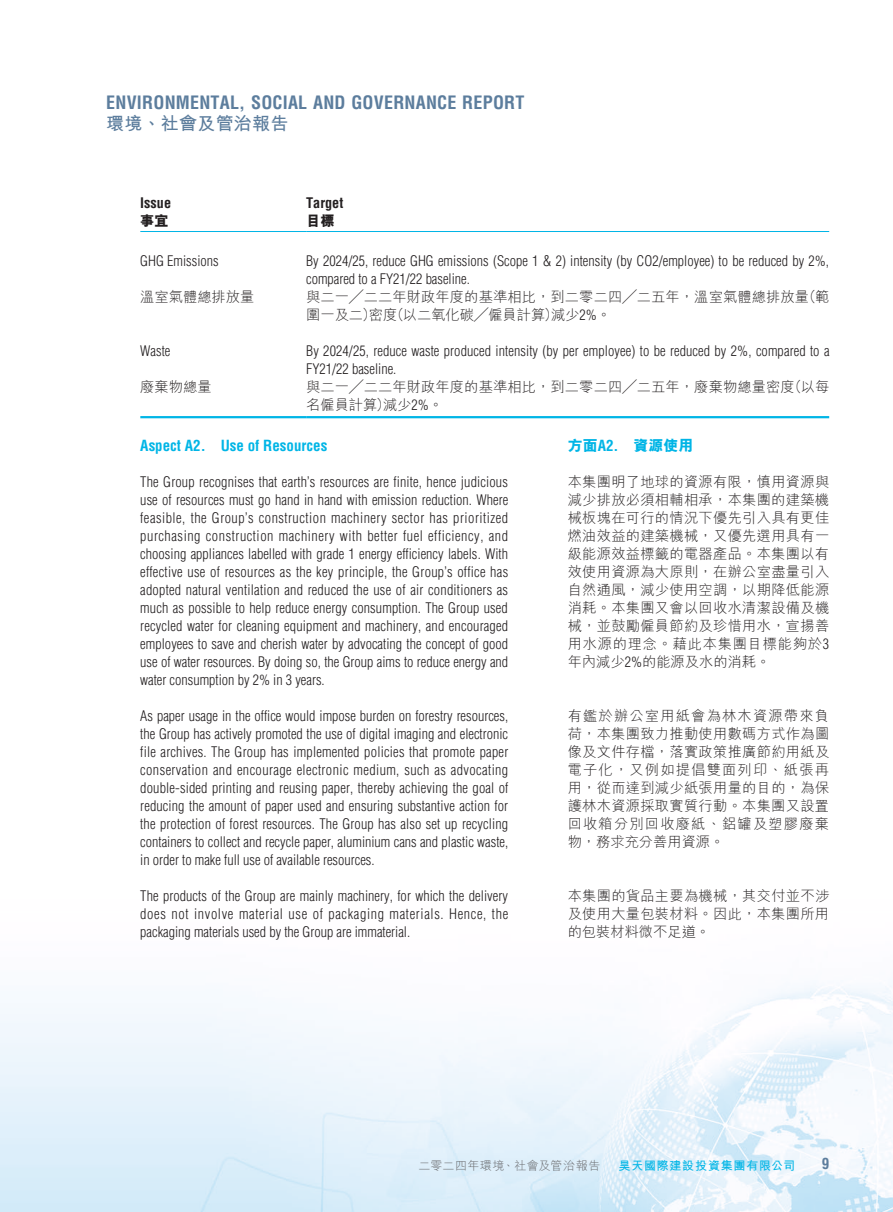
<style>
.page{position:relative;width:893px;height:1212px;background:#fff}
.page>*{position:absolute;margin:0;border:0;box-sizing:border-box;transform-origin:0 0}
.t1{font:700 condensed 18px "Helvetica LT Std";letter-spacing:.01em;color:#5c7d9d}
.t2{font:700 18px "M Hei HK";letter-spacing:.01em;color:#5c7d9d}
.t3{font:700 condensed 15px "Helvetica LT Std";color:#00b5e6}
.t4{font:800 15px "M Hei HK";color:#00b5e6}
.t5{font:700 condensed 15px "Helvetica LT Std";color:#5c7d9d}
.t6{font:300 condensed 14.25px/18px "Helvetica LT Std";color:#231f20;text-align:justify}
.t7{font:300 14.25px/18px "M Hei HK";letter-spacing:.01em;color:#231f20;text-align:justify}
.t8{font:700 condensed 14.25px "Helvetica LT Std";color:#231f20}
.t9{font:800 14.25px "M Hei HK";color:#231f20}
.t10{font:300 12px "M Hei HK";letter-spacing:.04em;color:#636366}
.t11{font:700 12px "M Hei HK";letter-spacing:.06em;color:#00b5e6}
.s1{font-family:"Helvetica LT Std";font-stretch:condensed}
.s2{font-family:"Helvetica LT Std";font-weight:700;font-stretch:condensed}
</style>
<div class="page">
<img style="left:0;top:231px;width:893px;height:981px">
<hr style="left:140px;top:231px;width:166px;height:1px;background:#00b5e6">
<hr style="left:306px;top:231px;width:523px;height:1px;background:#00b5e6">
<hr style="left:140px;top:416px;width:166px;height:2px;background:#00b5e6">
<hr style="left:306px;top:416px;width:523px;height:2px;background:#00b5e6">
<p class="t1" style="left:106px;top:92px;width:420px">ENVIRONMENTAL, SOCIAL AND GOVERNANCE REPORT</p>
<p class="t2" style="left:106px;top:111px;width:184px">環境、社會及管治報告</p>
<p class="t8" style="left:140px;top:193px;width:32px">Issue</p>
<p class="t8" style="left:306px;top:193px;width:39px">Target</p>
<p class="t9" style="left:140px;top:211px;width:30px">事宜</p>
<p class="t9" style="left:306px;top:211px;width:30px">目標</p>
<p class="t6" style="left:140px;top:252px;width:80px">GHG Emissions</p>
<p class="t6" style="left:306px;top:252px;width:524px">By 2024/25, reduce GHG emissions (Scope 1 &amp; 2) intensity (by CO2/employee) to be reduced by 2%, compared to a FY21/22 baseline.</p>
<p class="t7" style="left:140px;top:287px;width:115px">溫室氣體總排放量</p>
<p class="t7" style="left:306px;top:287px;width:525px">與二一╱二二年財政年度的基準相比，到二零二四╱二五年，溫室氣體總排放量（範圍一及二）密度（以二氧化碳╱僱員計算）減少<span class="s1">2%</span>。</p>
<p class="t6" style="left:140px;top:342px;width:32px">Waste</p>
<p class="t6" style="left:306px;top:342px;width:525px">By 2024/25, reduce waste produced intensity (by per employee) to be reduced by 2%, compared to a<br>FY21/22 baseline.</p>
<p class="t7" style="left:140px;top:377px;width:73px">廢棄物總量</p>
<p class="t7" style="left:306px;top:377px;width:525px">與二一╱二二年財政年度的基準相比，到二零二四╱二五年，廢棄物總量密度（以每名僱員計算）減少<span class="s1">2%</span>。</p>
<p class="t3" style="left:140px;top:436px;width:189px">Aspect A2. Use of Resources</p>
<p class="t6" style="left:140px;top:472px;width:369px">The Group recognises that earth’s resources are finite, hence judicious use of resources must go hand in hand with emission reduction. Where feasible, the Group’s construction machinery sector has prioritized purchasing construction machinery with better fuel efficiency, and choosing appliances labelled with grade 1 energy efficiency labels. With effective use of resources as the key principle, the Group’s office has adopted natural ventilation and reduced the use of air conditioners as much as possible to help reduce energy consumption. The Group used recycled water for cleaning equipment and machinery, and encouraged employees to save and cherish water by advocating the concept of good use of water resources. By doing so, the Group aims to reduce energy and water consumption by 2% in 3 years.</p>
<p class="t6" style="left:140px;top:706px;width:370px">As paper usage in the office would impose burden on forestry resources, the Group has actively promoted the use of digital imaging and electronic file archives. The Group has implemented policies that promote paper conservation and encourage electronic medium, such as advocating double-sided printing and reusing paper, thereby achieving the goal of reducing the amount of paper used and ensuring substantive action for the protection of forest resources. The Group has also set up recycling containers to collect and recycle paper, aluminium cans and plastic waste, in order to make full use of available resources.</p>
<p class="t6" style="left:140px;top:886px;width:369px">The products of the Group are mainly machinery, for which the delivery does not involve material use of packaging materials. Hence, the packaging materials used by the Group are immaterial.</p>
<p class="t4" style="left:568px;top:435px;width:127px">方面<span class="s2">A2.</span> 資源使用</p>
<p class="t7" style="left:568px;top:472px;width:263px">本集團明了地球的資源有限，慎用資源與減少排放必須相輔相承，本集團的建築機械板塊在可行的情況下優先引入具有更佳燃油效益的建築機械，又優先選用具有一級能源效益標籤的電器產品。本集團以有效使用資源為大原則，在辦公室盡量引入自然通風，減少使用空調，以期降低能源消耗。本集團又會以回收水清潔設備及機械，並鼓勵僱員節約及珍惜用水，宣揚善用水源的理念。藉此本集團目標能夠於<span class="s1">3</span>年內減少<span class="s1">2%</span>的能源及水的消耗。</p>
<p class="t7" style="left:568px;top:706px;width:263px">有鑑於辦公室用紙會為林木資源帶來負荷，本集團致力推動使用數碼方式作為圖像及文件存檔，落實政策推廣節約用紙及電子化，又例如提倡雙面列印、紙張再用，從而達到減少紙張用量的目的，為保護林木資源採取實質行動。本集團又設置回收箱分別回收廢紙、鋁罐及塑膠廢棄物，務求充分善用資源。</p>
<p class="t7" style="left:568px;top:886px;width:263px">本集團的貨品主要為機械，其交付並不涉及使用大量包裝材料。因此，本集團所用的包裝材料微不足道。</p>
<p class="t10" style="left:418px;top:1157px;width:183px">二零二四年環境、社會及管治報告</p>
<p class="t11" style="left:619px;top:1157px;width:178px">昊天國際建設投資集團有限公司</p>
<p class="t5" style="left:822px;top:1154px;width:9px">9</p>
</div>
